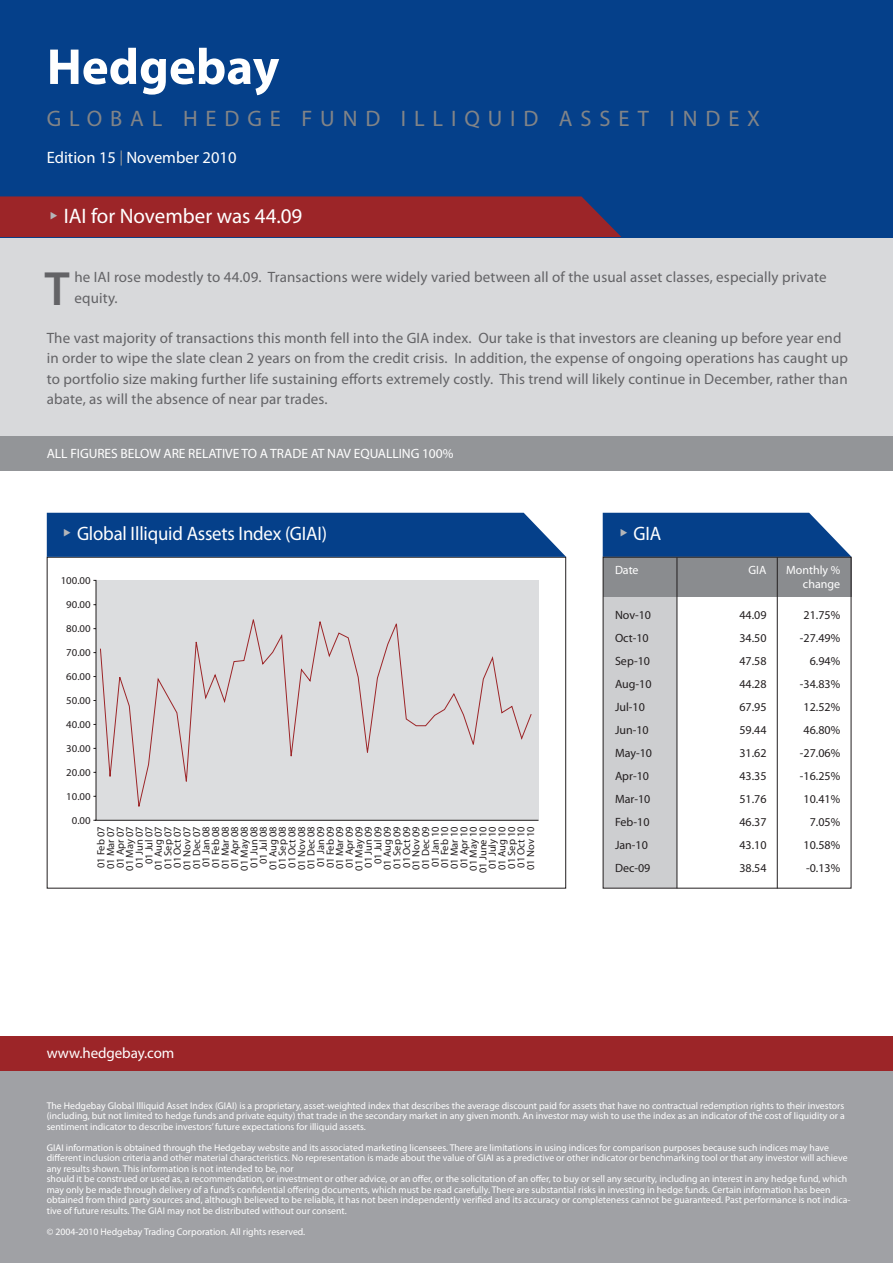
<style>
.page{position:relative;width:893px;height:1263px;background:#fff}
.page>*{position:absolute;margin:0;border:0;box-sizing:border-box;transform-origin:0 0}
.t1{font:700 51px "Myriad Pro";color:#fff}
.t2{font:600 48.3px "Myriad Pro";color:#636366}
.t3{font:22.5px "Myriad Pro";letter-spacing:.35em;color:#828487}
.t4{font:21px "Myriad Pro";color:#fff}
.t5{font:19.5px "Myriad Pro";letter-spacing:-.01em;color:#fff;scale:.96 1}
.t6{font:16.5px "Myriad Pro";color:#fff}
.t7{font:15px/20.2px "Myriad Pro";letter-spacing:.01em;color:#636366}
.t8{font:15px "Myriad Pro";letter-spacing:-.005em;color:#fff}
.t9{font:13.5px "Myriad Pro";letter-spacing:-.005em;color:#fff}
.t10{font:12px/23px "Myriad Pro";color:#231f20}
.t11{font:12px/14.4px "Myriad Pro";color:#fff;text-align:right}
.t12{font:10.5px/9.6px "Myriad Pro";color:#231f20;text-align:right}
.t13{font:9.75px/10.5px "Myriad Pro";color:#fff;text-align:justify}
</style>
<div class="page">
<div style="left:0;top:181px;width:893px;height:265px;background:#d8d9db"></div>
<div style="left:0;top:437px;width:893px;height:34px;background:#939598"></div>
<div style="left:0;top:0;width:893px;height:237px;background:#05408a"></div>
<svg style="left:121px;top:150px;width:1px;height:16px"></svg>
<div style="left:603px;top:576px;width:74px;height:312px;background:#cdced0"></div>
<div style="left:603px;top:557px;width:248px;height:40px;background:#8a8c8f"></div>
<hr style="left:677px;top:557px;width:1px;height:331px;background:#231f20">
<hr style="left:777px;top:557px;width:1px;height:331px;background:#231f20">
<svg style="left:93px;top:580px;width:446px;height:241px;background:#d6d7d9"></svg>
<div style="left:99px;top:615px;width:433px;height:197px;background:#dcdddf"></div>
<div style="left:0;top:1067px;width:893px;height:196px;background:#a0a1a5"></div>
<div style="left:0;top:1036px;width:893px;height:34px;background:#9c2528"></div>
<div style="left:0;top:196px;width:621px;height:41px;background:#9c2528"></div>
<svg style="left:603px;top:512px;width:248px;height:45px;background:#1d5294"></svg>
<svg style="left:47px;top:512px;width:519px;height:45px;background:#134b90"></svg>
<h1 class="t1" style="left:47px;top:34px;width:234px">Hedgebay</h1>
<h3 class="t3" style="left:47px;top:105px;width:715px">GLOBAL HEDGE FUND ILLIQUID ASSET INDEX</h3>
<h3 class="t6" style="left:47px;top:148px;width:191px">Edition 15 November 2010</h3>
<h3 class="t4" style="left:64px;top:203px;width:240px">IAI for November was 44.09</h3>
<h3 class="t7" style="left:74px;top:267px;width:754px">he IAI rose modestly to 44.09. Transactions were widely varied between all of the usual asset classes, especially private equity.</h3>
<p class="t7" style="left:47px;top:328px;width:803px">The vast majority of transactions this month fell into the GIA index. Our take is that investors are cleaning up before year end in order to wipe the slate clean 2 years on from the credit crisis. In addition, the expense of ongoing operations has caught up to portfolio size making further life sustaining efforts extremely costly. This trend will likely continue in December, rather than abate, as will the absence of near par trades.</p>
<h2 class="t2" style="left:45px;top:258px;width:27px">T</h2>
<h3 class="t9" style="left:47px;top:445px;width:408px">ALL FIGURES BELOW ARE RELATIVE TO A TRADE AT NAV EQUALLING 100%</h3>
<h3 class="t5" style="left:77px;top:522px;width:262px">Global Illiquid Assets Index (GIAI)</h3>
<p class="t12" style="left:61px;top:576px;width:31px">100.00</p>
<p class="t12" style="left:66px;top:599px;width:26px">90.00</p>
<p class="t12" style="left:66px;top:623px;width:26px">80.00</p>
<p class="t12" style="left:66px;top:647px;width:26px">70.00</p>
<p class="t12" style="left:66px;top:671px;width:26px">60.00</p>
<p class="t12" style="left:66px;top:695px;width:26px">50.00</p>
<p class="t12" style="left:66px;top:719px;width:26px">40.00</p>
<p class="t12" style="left:66px;top:743px;width:26px">30.00</p>
<p class="t12" style="left:66px;top:767px;width:26px">20.00</p>
<p class="t12" style="left:66px;top:791px;width:26px">10.00</p>
<p class="t12" style="left:72px;top:815px;width:20px">0.00</p>
<p class="t12" style="left:96px;top:873px;width:48px;rotate:-90deg">01 Feb 07<br>01 Mar 07<br>01 Apr 07<br>01 May 07<br>01 Jun 07<br>01 Jul 07<br>01 Aug 07<br>01 Sep 07<br>01 Oct 07<br>01 Nov 07<br>01 Dec 07<br>01 Jan 08<br>01 Feb 08<br>01 Mar 08<br>01 Apr 08<br>01 May 08<br>01 Jun 08<br>01 Jul 08<br>01 Aug 08<br>01 Sep 08<br>01 Oct 08<br>01 Nov 08<br>01 Dec 08<br>01 Jan 09<br>01 Feb 09<br>01 Mar 09<br>01 Apr 09<br>01 May 09<br>01 Jun 09<br>01 Jul 09<br>01 Aug 09<br>01 Sep 09<br>01 Oct 09<br>01 Nov 09<br>01 Dec 09<br>01 Jan 10<br>01 Feb 10<br>01 Mar 10<br>01 Apr 10<br>01 May 10<br>01 June 10<br>01 July 10<br>01 Aug 10<br>01 Sep 10<br>01 Oct 10<br>01 Nov 10</p>
<h3 class="t8" style="left:47px;top:1044px;width:129px">www.hedgebay.com</h3>
<h3 class="t5" style="left:633px;top:522px;width:30px">GIA</h3>
<p class="t11" style="left:615px;top:562px;width:25px">Date</p>
<p class="t11" style="left:748px;top:562px;width:19px">GIA</p>
<p class="t11" style="left:786px;top:562px;width:56px">Monthly % change</p>
<p class="t10" style="left:615px;top:603px;width:39px">Nov-10<br>Oct-10<br>Sep-10<br>Aug-10<br>Jul-10<br>Jun-10<br>May-10<br>Apr-10<br>Mar-10<br>Feb-10<br>Jan-10<br>Dec-09</p>
<p class="t10" style="left:739px;top:603px;width:29px;text-align:justify">44.09<br>34.50<br>47.58<br>44.28<br>67.95<br>59.44<br>31.62<br>43.35<br>51.76<br>46.37<br>43.10<br>38.54</p>
<p class="t10" style="left:800px;top:603px;width:42px;text-align:right">21.75% -27.49%<br>6.94% -34.83%<br>12.52%<br>46.80% -27.06% -16.25%<br>10.41%<br>7.05%<br>10.58% -0.13%</p>
<p class="t13" style="left:47px;top:1100px;width:799px">The Hedgebay Global Illiquid Asset Index (GIAI) is a proprietary, asset-weighted index that describes the average discount paid for assets that have no contractual redemption rights to their investors (including, but not limited to hedge funds and private equity) that trade in the secondary market in any given month. An investor may wish to use the index as an indicator of the cost of liquidity or a sentiment indicator to describe investors’ future expectations for illiquid assets.</p>
<p class="t13" style="left:47px;top:1142px;width:805px;text-align:left">GIAI information is obtained through the Hedgebay website and its associated marketing licensees. There are limitations in using indices for comparison purposes because such indices may have different inclusion criteria and other material characteristics. No representation is made about the value of GIAI as a predictive or other indicator or benchmarking tool or that any investor will achieve any results shown. This information is not intended to be, nor<br>should it be construed or used as, a recommendation, or investment or other advice, or an offer, or the solicitation of an offer, to buy or sell any security, including an interest in any hedge fund, which may only be made through delivery of a fund’s confidential offering documents, which must be read carefully. There are substantial risks in investing in hedge funds. Certain information has been obtained from third party sources and, although believed to be reliable, it has not been independently verified and its accuracy or completeness cannot be guaranteed. Past performance is not indica&shy;tive of future results. The GIAI may not be distributed without our consent.</p>
<p class="t13" style="left:47px;top:1226px;width:260px">© 2004-2010 Hedgebay Trading Corporation. All rights reserved.</p>
</div>
